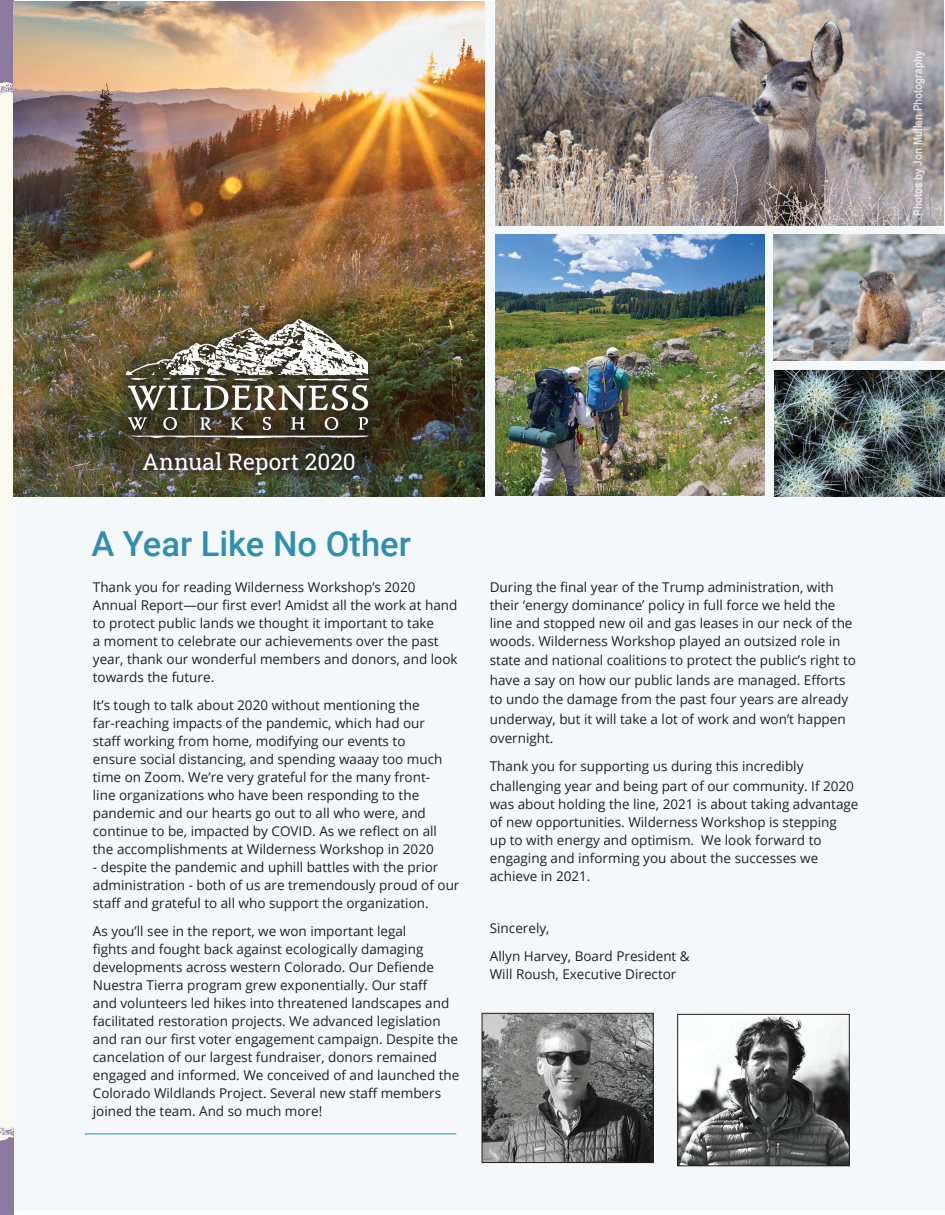
<style>
.page{position:relative;width:945px;height:1215px;background:#fff}
.page>*{position:absolute;margin:0;border:0;box-sizing:border-box;transform-origin:0 0}
.t1{font:500 34.5px "Roboto";color:#308fad}
.t2{font:22.8px "Roboto Slab";color:#fff}
.t3{font:13.5px/18px "Open Sans";color:#231f20}
.t4{font:700 12px "Arial Narrow";color:#fff}
</style>
<div class="page">
<div style="left:0;top:67px;width:14px;height:1081px;background:#faf9ed"></div>
<div style="left:0;top:0;width:14px;height:78px;background:#8c799f"></div>
<img style="left:0;top:50px;width:14px;height:72px">
<div style="left:0;top:1142px;width:14px;height:73px;background:#8c799f"></div>
<img style="left:0;top:1127px;width:14px;height:15px">
<div style="left:14px;top:2px;width:931px;height:1209px;background:#f4f8fa"></div>
<img style="left:14px;top:2px;width:471px;height:494px">
<img style="left:773px;top:235px;width:172px;height:126px">
<img style="left:774px;top:370px;width:171px;height:126px">
<img style="left:495px;top:0;width:449px;height:226px">
<img style="left:495px;top:235px;width:269px;height:261px">
<div style="left:131px;top:440px;width:236px;height:47px;background:#231f20;opacity:.75"></div>
<div style="left:113px;top:306px;width:269px;height:145px;background:#231f20;opacity:.75"></div>
<svg style="left:128px;top:417px;width:19px;height:13px"></svg>
<svg style="left:291px;top:417px;width:14px;height:13px"></svg>
<svg style="left:325px;top:417px;width:13px;height:13px"></svg>
<svg style="left:163px;top:417px;width:14px;height:13px"></svg>
<svg style="left:200px;top:417px;width:11px;height:13px"></svg>
<svg style="left:263px;top:417px;width:8px;height:13px"></svg>
<svg style="left:358px;top:417px;width:10px;height:13px"></svg>
<svg style="left:231px;top:417px;width:12px;height:13px"></svg>
<svg style="left:128px;top:436px;width:240px;height:2px"></svg>
<svg style="left:126px;top:319px;width:244px;height:92px"></svg>
<img style="left:484px;top:1015px;width:168px;height:146px">
<div style="left:482px;top:1013px;width:172px;height:150px;border:1px solid #231f20"></div>
<img style="left:680px;top:1016px;width:167px;height:148px">
<div style="left:678px;top:1014px;width:171px;height:152px;border:1px solid #231f20"></div>
<hr style="left:85px;top:1134px;width:371px;height:1px;background:#308fad">
<p class="t4" style="left:909px;top:216px;width:167px;rotate:-90deg">Photos by Jon Mullen Photography</p>
<h2 class="t2" style="left:142px;top:446px;width:215px">Annual Report 2020</h2>
<h1 class="t1" style="left:91px;top:520px;width:321px">A Year Like No Other</h1>
<p class="t3" style="left:93px;top:578px;width:366px">Thank you for reading Wilderness Workshop’s 2020<br>Annual Report—our first ever! Amidst all the work at hand to protect public lands we thought it important to take<br>a moment to celebrate our achievements over the past year, thank our wonderful members and donors, and look towards the future.</p>
<p class="t3" style="left:93px;top:696px;width:351px">It’s tough to talk about 2020 without mentioning the far-reaching impacts of the pandemic, which had our staff working from home, modifying our events to ensure social distancing, and spending waaay too much time on Zoom. We’re very grateful for the many front&shy;line organizations who have been responding to the pandemic and our hearts go out to all who were, and continue to be, impacted by COVID. As we reflect on all the accomplishments at Wilderness Workshop in 2020</p>
<p class="t3" style="left:93px;top:858px;width:368px">- despite the pandemic and uphill battles with the prior administration - both of us are tremendously proud of our staff and grateful to all who support the organization.</p>
<p class="t3" style="left:93px;top:922px;width:368px">As you’ll see in the report, we won important legal<br>fights and fought back against ecologically damaging developments across western Colorado. Our Defiende Nuestra Tierra program grew exponentially. Our staff<br>and volunteers led hikes into threatened landscapes and facilitated restoration projects. We advanced legislation and ran our first voter engagement campaign. Despite the cancelation of our largest fundraiser, donors remained engaged and informed. We conceived of and launched the Colorado Wildlands Project. Several new staff members joined the team. And so much more!</p>
<p class="t3" style="left:490px;top:578px;width:364px">During the final year of the Trump administration, with their ‘energy dominance’ policy in full force we held the line and stopped new oil and gas leases in our neck of the woods. Wilderness Workshop played an outsized role in</p>
<p class="t3" style="left:490px;top:650px;width:368px;line-height:19.5px">state and national coalitions to protect the public’s right to have a say on how our public lands are managed. Efforts to undo the damage from the past four years are already underway, but it will take a lot of work and won’t happen overnight.</p>
<p class="t3" style="left:490px;top:756px;width:366px;line-height:19.5px">Thank you for supporting us during this incredibly challenging year and being part of our community. If 2020</p>
<p class="t3" style="left:490px;top:795px;width:370px">was about holding the line, 2021 is about taking advantage of new opportunities. Wilderness Workshop is stepping<br>up to with energy and optimism. We look forward to engaging and informing you about the successes we achieve in 2021.</p>
<p class="t3" style="left:490px;top:913px;width:201px;line-height:28px">Sincerely,<br>Allyn Harvey, Board President &amp;</p>
<p class="t3" style="left:490px;top:964px;width:188px">Will Roush, Executive Director</p>
</div>
